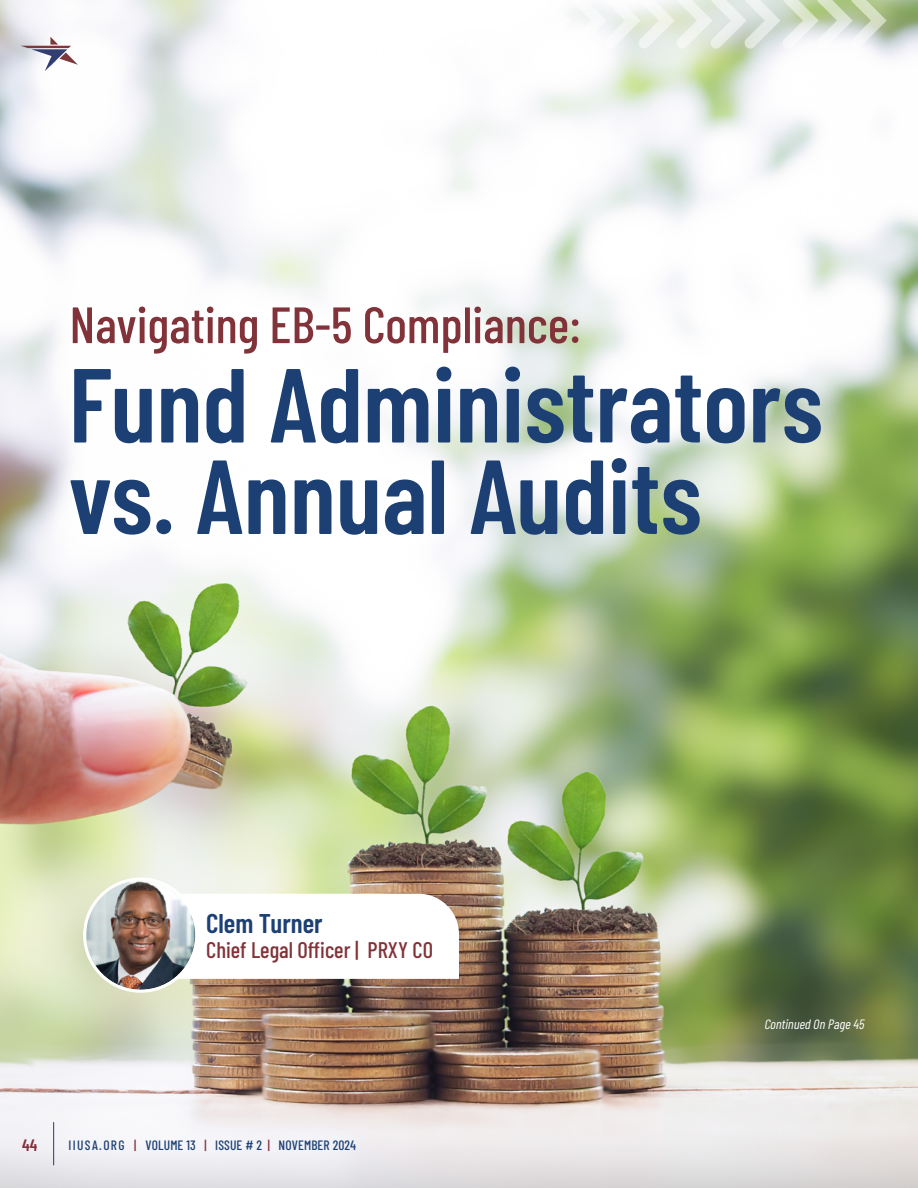
<style>
.page{position:relative;width:918px;height:1188px;background:#fff}
.page>*{position:absolute;margin:0;border:0;box-sizing:border-box;transform-origin:0 0}
.t1{font:600 105px/91.5px "Barlow Condensed";color:#1c4073}
.t2{font:500 51px "Barlow Condensed";color:#823239}
.t3{font:600 27px "Barlow Condensed";color:#1c4073}
.t4{font:500 22.5px "Barlow Condensed";color:#823239}
.t5{font:600 16.5px "Barlow Condensed";color:#823239}
.t6{font:500 13.5px "Barlow Condensed";letter-spacing:.01em;color:#1c4073}
.t7{font:italic 13.5px "Barlow Condensed";color:#fff}
.s1{color:#823239}
</style>
<div class="page">
<img style="left:0;top:0;width:918px;height:1188px">
<svg style="left:466px;top:0;width:421px;height:49px"></svg>
<svg style="left:174px;top:894px;width:285px;height:85px"></svg>
<img style="left:86px;top:880px;width:109px;height:110px;border-radius:55px">
<div style="left:83px;top:878px;width:115px;height:115px;border:3px solid #fff;border-radius:50%"></div>
<svg style="left:21px;top:37px;width:57px;height:34px"></svg>
<hr style="left:53px;top:1122px;width:1px;height:43px;background:#1c4073">
<h2 class="t2" style="left:70px;top:288px;width:513px">Navigating EB-5 Compliance:</h2>
<h1 class="t1" style="left:69px;top:352px;width:756px">Fund Administrators vs. Annual Audits</h1>
<h3 class="t3" style="left:206px;top:904px;width:118px">Clem Turner</h3>
<h3 class="t4" style="left:206px;top:934px;width:228px">Chief Legal Officer | PRXY CO</h3>
<p class="t5" style="left:22px;top:1133px;width:17px">44</p>
<p class="t6" style="left:69px;top:1135px;width:289px">IIUSA.ORG <span class="s1">|</span> VOLUME 13 <span class="s1">|</span> ISSUE # 2 <span class="s1">|</span> NOVEMBER 2024</p>
<p class="t7" style="left:764px;top:1014px;width:105px">Continued On Page45</p>
</div>
